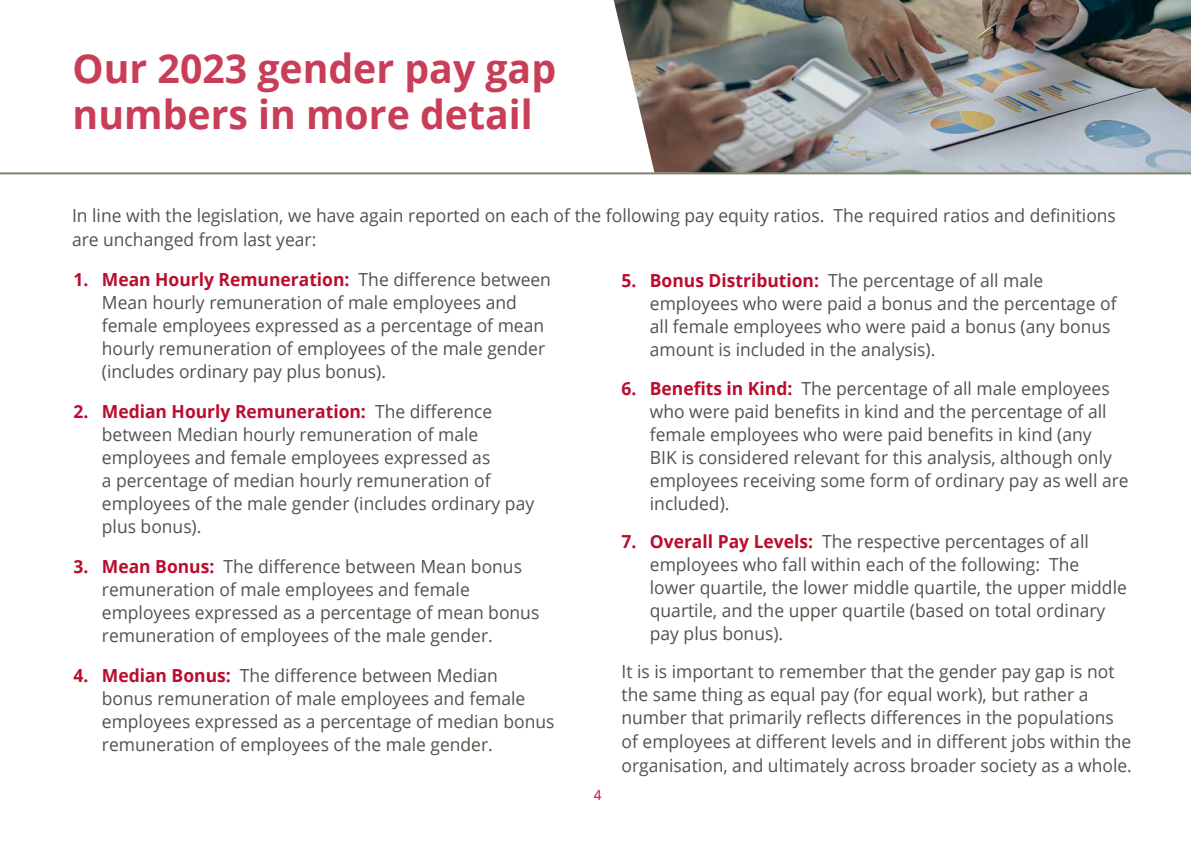
<style>
.page{position:relative;width:1191px;height:842px;background:#fff}
.page>*{position:absolute;margin:0;border:0;box-sizing:border-box;transform-origin:0 0}
.t1{font:700 40px/46px "Open Sans";color:#c83d58}
.t2{font:18px/23px "Open Sans";color:#51534a}
.t3{font:14px "Open Sans";color:#ba0c2f}
.s1{font-weight:700;color:#ba0c2f}
</style>
<div class="page">
<img style="left:613px;top:0;width:578px;height:172px">
<hr style="left:0;top:172px;width:1191px;height:2px;background:#828371">
<h1 class="t1" style="left:73px;top:45px;width:485px">Our 2023 gender pay gap numbers in more detail</h1>
<p class="t2" style="left:72px;top:203px;width:1045px;line-height:24px">In line with the legislation, we have again reported on each of the following pay equity ratios. The required ratios and definitions are unchanged from last year:</p>
<p class="t2" style="left:102px;top:268px;width:450px;text-indent:-28px"><span class="s1">1. Mean Hourly Remuneration:</span> The difference between Mean hourly remuneration of male employees and female employees expressed as a percentage of mean hourly remuneration of employees of the male gender (includes ordinary pay plus bonus).</p>
<p class="t2" style="left:102px;top:400px;width:434px;text-indent:-28px"><span class="s1">2. Median Hourly Remuneration:</span> The difference between Median hourly remuneration of male employees and female employees expressed as<br>a percentage of median hourly remuneration of employees of the male gender (includes ordinary pay plus bonus).</p>
<p class="t2" style="left:102px;top:555px;width:439px;text-indent:-28px"><span class="s1">3. Mean Bonus:</span> The difference between Mean bonus remuneration of male employees and female employees expressed as a percentage of mean bonus remuneration of employees of the male gender.</p>
<p class="t2" style="left:102px;top:664px;width:454px;text-indent:-28px"><span class="s1">4. Median Bonus:</span> The difference between Median<br>bonus remuneration of male employees and female employees expressed as a percentage of median bonus remuneration of employees of the male gender.</p>
<p class="t3" style="left:594px;top:785px;width:9px">4</p>
<p class="t2" style="left:650px;top:269px;width:468px;text-indent:-28px"><span class="s1">5. Bonus Distribution:</span> The percentage of all male employees who were paid a bonus and the percentage of all female employees who were paid a bonus (any bonus amount is included in the analysis).</p>
<p class="t2" style="left:650px;top:376px;width:480px;text-indent:-28px"><span class="s1">6. Benefits in Kind:</span> The percentage of all male employees who were paid benefits in kind and the percentage of all female employees who were paid benefits in kind (any<br>BIK is considered relevant for this analysis, although only employees receiving some form of ordinary pay as well are included).</p>
<p class="t2" style="left:650px;top:529px;width:478px;text-indent:-28px"><span class="s1">7. Overall Pay Levels:</span> The respective percentages of all employees who fall within each of the following: The lower quartile, the lower middle quartile, the upper middle quartile, and the upper quartile (based on total ordinary pay plus bonus).</p>
<p class="t2" style="left:621px;top:660px;width:512px">It is is important to remember that the gender pay gap is not the same thing as equal pay (for equal work), but rather a number that primarily reflects differences in the populations of employees at different levels and in different jobs within the organisation, and ultimately across broader society as a whole.</p>
</div>
